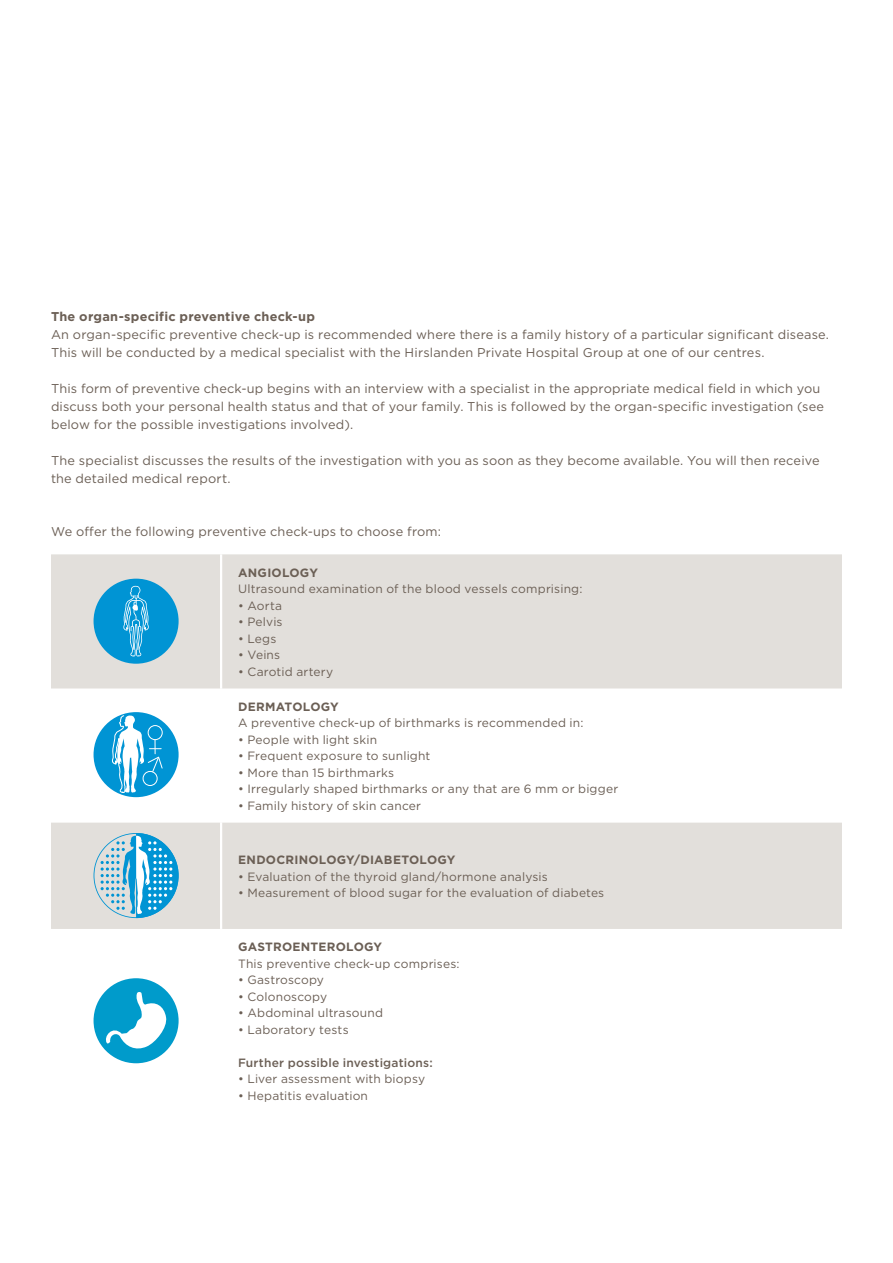
<style>
.page{position:relative;width:893px;height:1263px;background:#fff}
.page>*{position:absolute;margin:0;border:0;box-sizing:border-box;transform-origin:0 0}
.t1{font:12.75px/18px "Gotham";letter-spacing:.015em;color:#6b5f55}
.t2{font:700 12.75px "Gotham";letter-spacing:.015em;color:#6b5f55}
.t3{font:12px "Gotham";letter-spacing:.015em;color:#6b5f55}
.t4{font:700 12px "Gotham";letter-spacing:.015em;color:#6b5f55}
.t5{font:500 12px "Gotham";letter-spacing:.015em;color:#6b5f55}
</style>
<div class="page">
<svg style="left:51px;top:554px;width:791px;height:375px;fill:#e2dfdb"></svg>
<hr style="left:220px;top:554px;width:2px;height:134px;background:#fff">
<hr style="left:220px;top:688px;width:2px;height:135px;background:#fff">
<hr style="left:220px;top:823px;width:2px;height:106px;background:#fff">
<div style="left:94px;top:579px;width:85px;height:85px;background:#0094d4;border-radius:50%"></div>
<svg style="left:123px;top:586px;width:26px;height:70px"></svg>
<div style="left:94px;top:712px;width:85px;height:85px;background:#0094d4;border-radius:50%"></div>
<svg style="left:112px;top:715px;width:51px;height:78px"></svg>
<div style="left:148px;top:725px;width:15px;height:15px;border:1px solid #fff;border-radius:50%"></div>
<div style="left:143px;top:771px;width:15px;height:15px;border:1px solid #fff;border-radius:50%"></div>
<svg style="left:94px;top:833px;width:85px;height:85px;background:#88c3dc"></svg>
<div style="left:94px;top:978px;width:85px;height:85px;background:#009bcb;border-radius:50%"></div>
<svg style="left:103px;top:992px;width:65px;height:59px"></svg>
<p class="t2" style="left:51px;top:308px;width:266px">THE ORGAN-SPECIFIC PREVENTIVE CHECK-UP</p>
<p class="t1" style="left:51px;top:325px;width:779px">An organ-specific preventive check-up is recommended where there is a family history of a particular significant disease.<br>This will be conducted by a medical specialist with the Hirslanden Private Hospital Group at one of our centres.</p>
<p class="t1" style="left:51px;top:379px;width:774px">This form of preventive check-up begins with an interview with a specialist in the appropriate medical field in which you discuss both your personal health status and that of your family. This is followed by the organ-specific investigation (see below for the possible investigations involved).</p>
<p class="t1" style="left:51px;top:451px;width:770px">The specialist discusses the results of the investigation with you as soon as they become available. You will then receive the detailed medical report.</p>
<p class="t1" style="left:51px;top:523px;width:392px">We offer the following preventive check-ups to choose from:</p>
<p class="t4" style="left:238px;top:564px;width:38px">ANGIOLO</p>
<p class="t4" style="left:300px;top:564px;width:20px">GY</p>
<p class="t3" style="left:238px;top:581px;width:346px">Ultrasound examination of the blood vessels comprising:</p>
<p class="t3" style="left:238px;top:598px;width:46px">• Aorta</p>
<p class="t3" style="left:238px;top:614px;width:46px">• Pelvis</p>
<p class="t3" style="left:238px;top:631px;width:40px">• Legs</p>
<p class="t3" style="left:238px;top:647px;width:44px">• Veins</p>
<p class="t3" style="left:238px;top:664px;width:97px">• Carotid artery</p>
<p class="t4" style="left:238px;top:699px;width:20px">DERMATOLO</p>
<p class="t4" style="left:321px;top:699px;width:20px">GY</p>
<p class="t3" style="left:238px;top:715px;width:347px">A preventive check-up of birthmarks is recommended in:</p>
<p class="t3" style="left:238px;top:732px;width:141px">• People with light skin</p>
<p class="t3" style="left:238px;top:748px;width:194px">• Frequent exposure to sunlight</p>
<p class="t3" style="left:238px;top:765px;width:157px">• More than 15 birthmarks</p>
<p class="t3" style="left:238px;top:781px;width:382px">• Irregularly shaped birthmarks or any that are 6 mm or bigger</p>
<p class="t3" style="left:238px;top:798px;width:185px">• Family history of skin cancer</p>
<p class="t4" style="left:238px;top:852px;width:19px">ENDO</p>
<p class="t4" style="left:276px;top:852px;width:19px">CRINOLO</p>
<p class="t4" style="left:337px;top:852px;width:66px">GY/DIABETOLO</p>
<p class="t4" style="left:437px;top:852px;width:20px">GY</p>
<p class="t3" style="left:238px;top:869px;width:311px">• Evaluation of the thyroid gland/hormone analysis</p>
<p class="t3" style="left:238px;top:885px;width:368px">• Measurement of blood sugar for the evaluation of diabetes</p>
<p class="t4" style="left:238px;top:939px;width:38px">GASTROENTEROLO</p>
<p class="t4" style="left:364px;top:939px;width:20px">GY</p>
<p class="t3" style="left:238px;top:956px;width:223px">This preventive check-up comprises:</p>
<p class="t3" style="left:238px;top:972px;width:87px">• Gastroscopy</p>
<p class="t3" style="left:238px;top:989px;width:91px">• Colonoscopy</p>
<p class="t3" style="left:238px;top:1005px;width:146px">• Abdominal ultrasound</p>
<p class="t3" style="left:238px;top:1022px;width:112px">• Laboratory tests</p>
<p class="t5" style="left:238px;top:1055px;width:196px">Further possible investigations:</p>
<p class="t3" style="left:238px;top:1071px;width:189px">• Liver assessment with biopsy</p>
<p class="t3" style="left:238px;top:1088px;width:131px">• Hepatitis evaluation</p>
</div>
